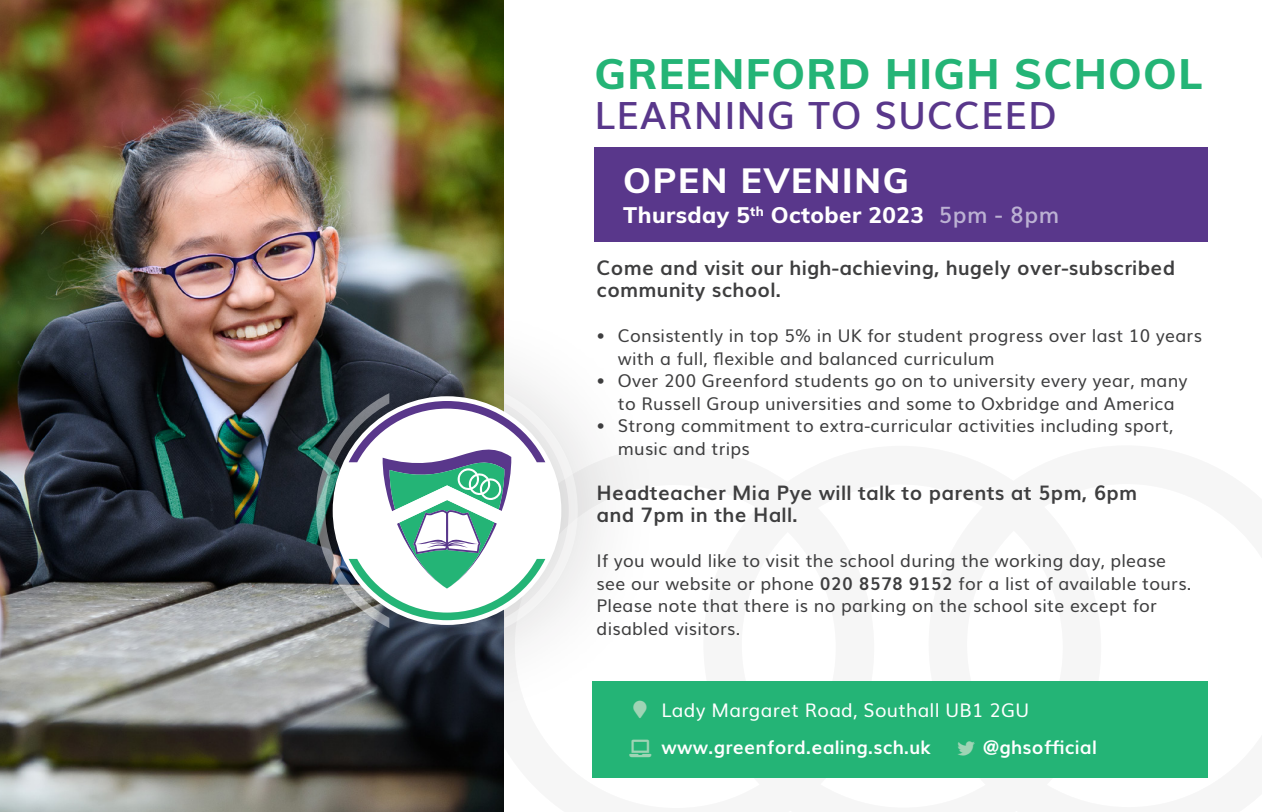
<style>
.page{position:relative;width:1262px;height:812px;background:#fff}
.page>*{position:absolute;margin:0;border:0;box-sizing:border-box;transform-origin:0 0}
.t1{font:800 42.5px "Muli";letter-spacing:.03em;color:#24b476}
.t2{font:600 37.5px "Muli";letter-spacing:.03em;color:#59378b}
.t3{font:800 35px "Muli";letter-spacing:.05em;color:#fff}
.t4{font:800 22.5px "Muli";letter-spacing:.02em;color:#fff}
.t5{font:700 20px/22.5px "Muli";letter-spacing:.015em;color:#3e3e3f}
.t6{font:700 18.75px "Muli";letter-spacing:.015em;color:#fff}
.t7{font:18.75px "Muli";letter-spacing:.015em;color:#fff}
.t8{font:17.5px/22.5px "Muli";letter-spacing:.015em;color:#3e3e3f}
.s1{font-weight:600;color:#bcb1d3}
.s2{font-weight:700}
</style>
<div class="page">
<img style="left:0;top:0;width:503px;height:811px">
<svg style="left:475px;top:681px;width:733px;height:130px"></svg>
<div style="left:222px;top:296px;width:450px;height:428px;background:#231f20;opacity:.25"></div>
<svg style="left:316px;top:393px;width:262px;height:235px"></svg>
<div style="left:592px;top:680px;width:615px;height:97px;background:#24b476"></div>
<div style="left:594px;top:147px;width:614px;height:94px;background:#59378b"></div>
<h1 class="t1" style="left:594px;top:42px;width:609px">GREENFORD HIGH SCHOOL</h1>
<h1 class="t2" style="left:594px;top:85px;width:463px">LEARNING TO SUCCEED</h1>
<h1 class="t3" style="left:623px;top:155px;width:287px">OPEN EVENING</h1>
<h1 class="t4" style="left:623px;top:198px;width:437px">Thursday 5<sup>th</sup> October 2023 <span class="s1">5pm - 8pm</span></h1>
<h3 class="t5" style="left:596px;top:255px;width:580px">Come and visit our high-achieving, hugely over-subscribed community school.</h3>
<p class="t8" style="left:618px;top:323px;width:585px;text-indent:-21px">• Consistently in top 5% in UK for student progress over last 10 years with a full, flexible and balanced curriculum</p>
<p class="t8" style="left:596px;top:368px;width:592px;text-align:center">• Over 200 Greenford students go on to university every year, many to Russell Group universities and some to Oxbridge and America</p>
<p class="t8" style="left:618px;top:413px;width:557px;text-indent:-21px">• Strong commitment to extra-curricular activities including sport, music and trips</p>
<h3 class="t5" style="left:596px;top:480px;width:542px">Headteacher Mia Pye will talk to parents at 5pm, 6pm and 7pm in the Hall.</h3>
<h3 class="t8" style="left:596px;top:548px;width:596px">If you would like to visit the school during the working day, please see our website or phone <span class="s2">020 8578 9152</span> for a list of available tours.<br>Please note that there is no parking on the school site except for disabled visitors.</h3>
<h3 class="t7" style="left:661px;top:694px;width:369px">Lady Margaret Road, Southall UB1 2GU</h3>
<h3 class="t6" style="left:661px;top:732px;width:270px">www.greenford.ealing.sch.uk</h3>
<h3 class="t6" style="left:982px;top:732px;width:116px">@ghsofficial</h3>
</div>
